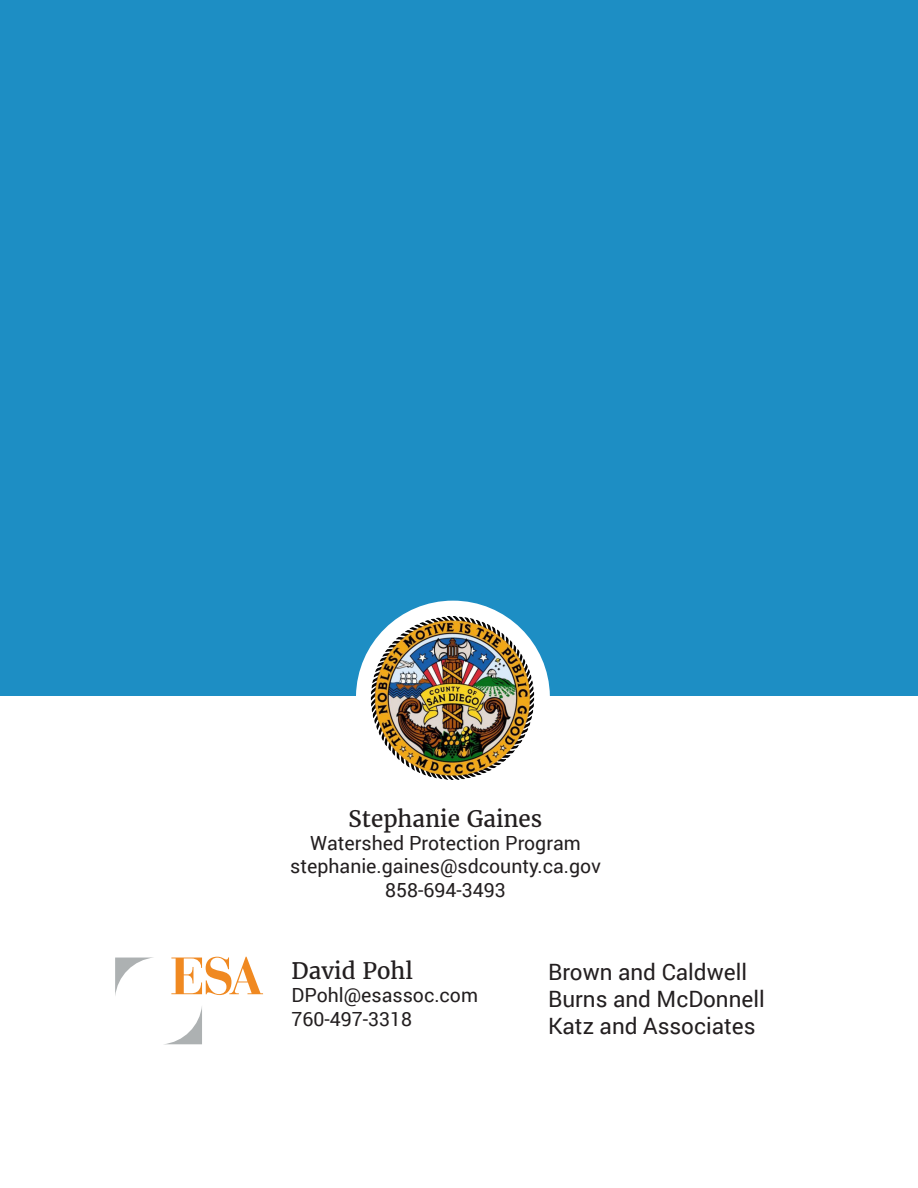
<style>
.page{position:relative;width:918px;height:1188px;background:#fff}
.page>*{position:absolute;margin:0;border:0;box-sizing:border-box;transform-origin:0 0}
.t1{font:22.5px/27px "Roboto";color:#231f20}
.t2{font:22.5px "Merriweather";color:#231f20}
.t3{font:19.5px/23.4px "Roboto";color:#231f20;text-align:center}
</style>
<div class="page">
<div style="left:0;top:0;width:918px;height:601px;background:#1d8ec4"></div>
<svg style="left:0;top:601px;width:918px;height:444px"></svg>
<img style="left:370px;top:617px;width:165px;height:162px">
<svg style="left:115px;top:958px;width:39px;height:39px"></svg>
<svg style="left:163px;top:1005px;width:39px;height:39px"></svg>
<svg style="left:171px;top:957px;width:92px;height:38px"></svg>
<p class="t2" style="left:349px;top:804px;width:195px">Stephanie Gaines</p>
<p class="t3" style="left:290px;top:831px;width:312px">Watershed Protection Program stephanie.gaines@sdcounty.ca.gov<br>858-694-3493</p>
<p class="t2" style="left:292px;top:957px;width:123px">David Pohl</p>
<p class="t3" style="left:292px;top:983px;width:188px;text-align:left">DPohl@esassoc.com<br>760-497-3318</p>
<p class="t1" style="left:548px;top:958px;width:218px">Brown and Caldwell<br>Burns and McDonnell<br>Katz and Associates</p>
</div>
